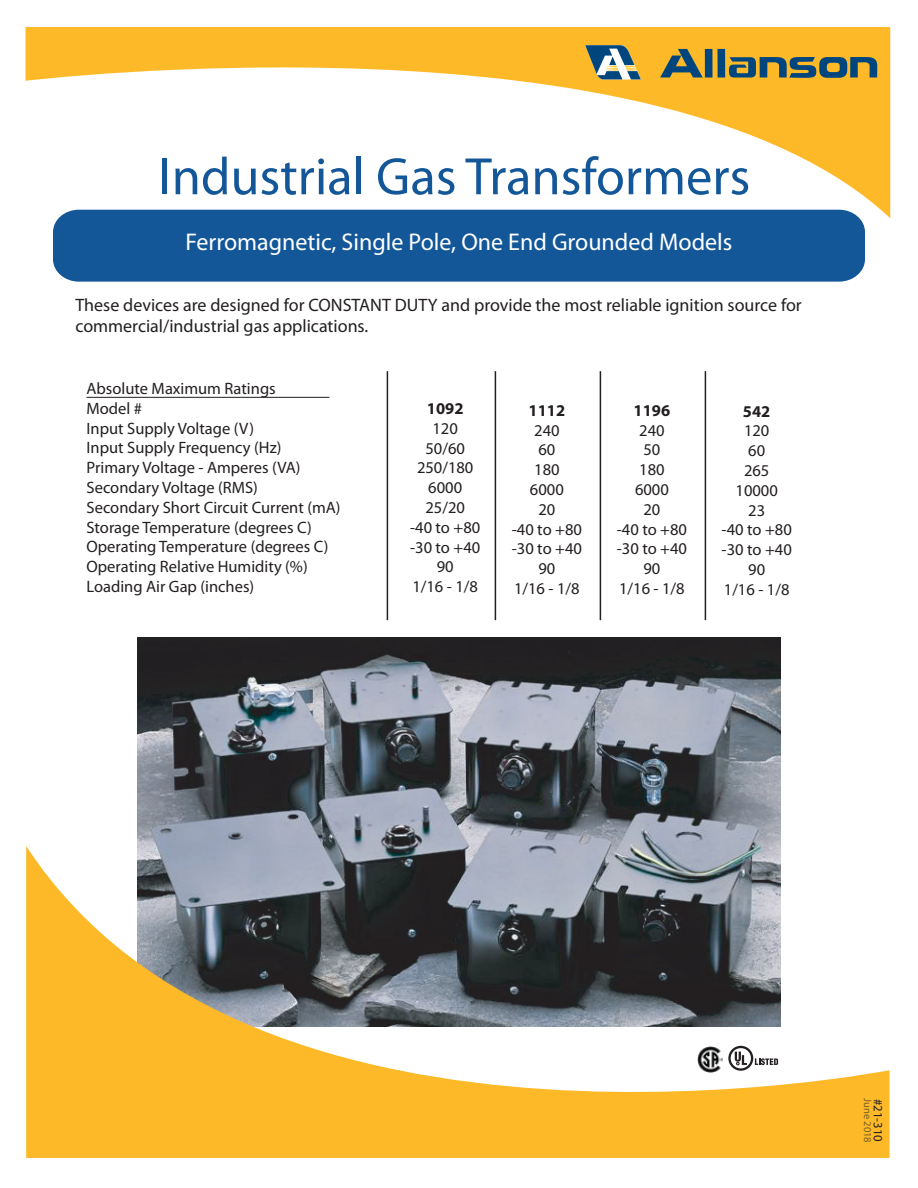
<style>
.page{position:relative;width:918px;height:1188px;background:#fff}
.page>*{position:absolute;margin:0;border:0;box-sizing:border-box;transform-origin:0 0}
.t1{font:300 52.95px "Myriad Pro";color:#135799}
.t2{font:900 24.3px "Myriad Pro";color:#fff}
.t3{font:18px/21.6px "Myriad Pro";color:#231f20}
.t4{font:16.5px/19.8px "Myriad Pro";color:#231f20;text-align:center}
.t5{font:700 16.5px "Myriad Pro";color:#231f20}
.t6{font:12.75px "Myriad";color:#231f20}
.t7{font:10.5px "Myriad";color:rgb(35 31 32/.6)}
</style>
<div class="page">
<div style="left:53px;top:218px;width:812px;height:64px;background:#135799"></div>
<svg style="left:26px;top:27px;width:864px;height:191px"></svg>
<hr style="left:87px;top:397px;width:243px;height:1px;background:#231f20">
<hr style="left:387px;top:371px;width:1px;height:249px;background:#231f20">
<hr style="left:705px;top:371px;width:1px;height:249px;background:#231f20">
<hr style="left:600px;top:371px;width:1px;height:249px;background:#231f20">
<hr style="left:495px;top:371px;width:1px;height:249px;background:#231f20">
<img style="left:138px;top:638px;width:642px;height:208px">
<svg style="left:26px;top:846px;width:864px;height:312px"></svg>
<img style="left:698px;top:1046px;width:25px;height:26px">
<svg style="left:728px;top:1046px;width:50px;height:25px"></svg>
<div style="left:705px;top:49px;width:8px;height:28px;background:#00467e"></div>
<div style="left:718px;top:49px;width:7px;height:28px;background:#00467e"></div>
<svg style="left:729px;top:57px;width:148px;height:21px;background:#60715c"></svg>
<svg style="left:660px;top:49px;width:43px;height:28px"></svg>
<svg style="left:585px;top:45px;width:56px;height:35px"></svg>
<h1 class="t1" style="left:159px;top:144px;width:593px">Industrial Gas Transformers</h1>
<h2 class="t2" style="left:186px;top:227px;width:548px">Ferromagnetic, Single Pole, One End Grounded Models</h2>
<p class="t3" style="left:75px;top:294px;width:728px">These devices are designed for CONSTANT DUTY and provide the most reliable ignition source for commercial/industrial gas applications.</p>
<p class="t4" style="left:87px;top:378px;width:255px;text-align:left">Absolute Maximum Ratings<br>Model #<br>Input Supply Voltage (V)<br>Input Supply Frequency (Hz)<br>Primary Voltage - Amperes (VA)<br>Secondary Voltage (RMS)<br>Secondary Short Circuit Current (mA)<br>Storage Temperature (degrees C)<br>Operating Temperature (degrees C)<br>Operating Relative Humidity (%)<br>Loading Air Gap (inches)</p>
<p class="t5" style="left:427px;top:398px;width:38px">1092</p>
<p class="t4" style="left:410px;top:418px;width:72px">120<br>50/60<br>250/180<br>6000<br>25/20<br>-40 to +80 -30 to +40<br>90<br>1/16 - 1/8</p>
<p class="t5" style="left:529px;top:399px;width:38px">1112</p>
<p class="t4" style="left:512px;top:420px;width:72px">240<br>60<br>180<br>6000<br>20<br>-40 to +80 -30 to +40<br>90<br>1/16 - 1/8</p>
<p class="t5" style="left:634px;top:399px;width:38px">1196</p>
<p class="t4" style="left:617px;top:420px;width:72px">240<br>50<br>180<br>6000<br>20<br>-40 to +80 -30 to +40<br>90<br>1/16 - 1/8</p>
<p class="t5" style="left:743px;top:400px;width:29px">542</p>
<p class="t4" style="left:722px;top:421px;width:72px">120<br>60<br>265<br>10000<br>23<br>-40 to +80 -30 to +40<br>90<br>1/16 - 1/8</p>
<p class="t7" style="left:873px;top:1098px;width:46px;rotate:90deg">June 2018</p>
<p class="t6" style="left:885px;top:1099px;width:44px;rotate:90deg">#21-310</p>
</div>
